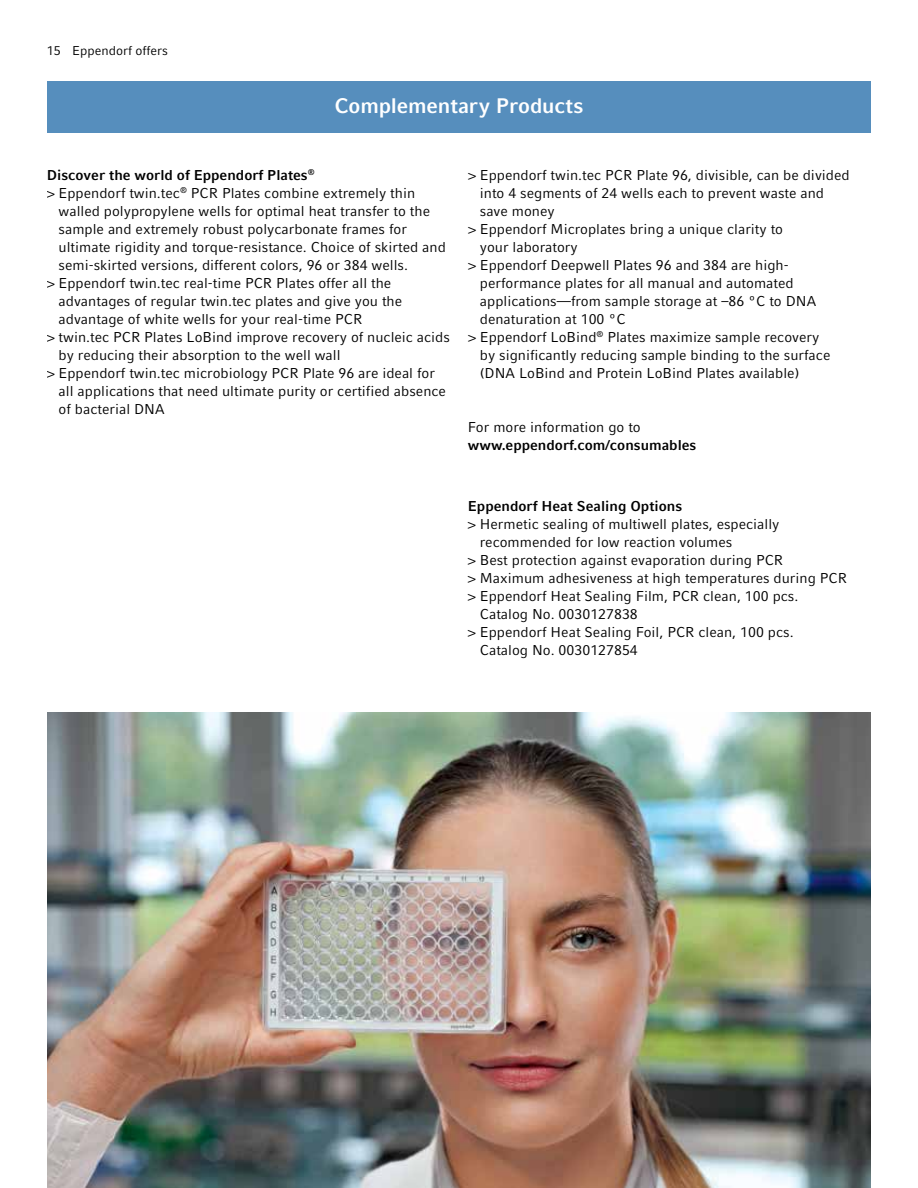
<style>
.page{position:relative;width:918px;height:1188px;background:#fff}
.page>*{position:absolute;margin:0;border:0;box-sizing:border-box;transform-origin:0 0}
.t1{font:700 21px "Compatil Factfor Eppendorf";letter-spacing:-.005em;color:#fff}
.t2{font:14.25px "Compatil Factfor Eppendorf";color:#000}
.t3{font:700 14.25px "Compatil Factfor Eppendorf";color:#000}
.t4{font:12.75px "Compatil Factfor Eppendorf";color:#000}
</style>
<div class="page">
<img style="left:47px;top:712px;width:824px;height:476px">
<div style="left:33px;top:81px;width:852px;height:51px;background:#568ebd"></div>
<div style="left:0;top:0;width:47px;height:1188px;background:#fff"></div>
<div style="left:871px;top:0;width:47px;height:1188px;background:#fff"></div>
<p class="t4" style="left:47px;top:43px;width:123px">15 Eppendorf offers</p>
<h1 class="t1" style="left:334px;top:94px;width:251px">Complementary Products</h1>
<p class="t3" style="left:47px;top:167px;width:269px">Discover the world of Eppendorf Plates<sup>®</sup></p>
<p class="t2" style="left:47px;top:185px;width:370px">&gt; Eppendorf twin.tec<sup>®</sup> PCR Plates combine extremely thin</p>
<p class="t2" style="left:59px;top:203px;width:373px">walled polypropylene wells for optimal heat transfer to the</p>
<p class="t2" style="left:59px;top:221px;width:350px">sample and extremely robust polycarbonate frames for</p>
<p class="t2" style="left:59px;top:239px;width:389px">ultimate rigidity and torque-resistance. Choice of skirted and</p>
<p class="t2" style="left:59px;top:257px;width:351px">semi-skirted versions, different colors, 96 or 384 wells.</p>
<p class="t2" style="left:47px;top:275px;width:346px">&gt; Eppendorf twin.tec real-time PCR Plates offer all the</p>
<p class="t2" style="left:59px;top:293px;width:345px">advantages of regular twin.tec plates and give you the</p>
<p class="t2" style="left:59px;top:311px;width:305px">advantage of white wells for your real-time PCR</p>
<p class="t2" style="left:47px;top:329px;width:405px">&gt; twin.tec PCR Plates LoBind improve recovery of nucleic acids</p>
<p class="t2" style="left:59px;top:347px;width:283px">by reducing their absorption to the well wall</p>
<p class="t2" style="left:47px;top:365px;width:390px">&gt; Eppendorf twin.tec microbiology PCR Plate 96 are ideal for</p>
<p class="t2" style="left:59px;top:383px;width:389px">all applications that need ultimate purity or certified absence</p>
<p class="t2" style="left:59px;top:401px;width:107px">of bacterial DNA</p>
<p class="t2" style="left:468px;top:167px;width:383px">&gt; Eppendorf twin.tec PCR Plate 96, divisible, can be divided</p>
<p class="t2" style="left:480px;top:185px;width:346px">into 4 segments of 24 wells each to prevent waste and</p>
<p class="t2" style="left:480px;top:203px;width:76px">save money</p>
<p class="t2" style="left:468px;top:221px;width:317px">&gt; Eppendorf Microplates bring a unique clarity to</p>
<p class="t2" style="left:480px;top:239px;width:99px">your laboratory</p>
<p class="t2" style="left:468px;top:257px;width:322px">&gt; Eppendorf Deepwell Plates 96 and 384 are high-</p>
<p class="t2" style="left:480px;top:275px;width:315px">performance plates for all manual and automated</p>
<p class="t2" style="left:480px;top:293px;width:338px">applications—from sample storage at –86 ºC to DNA</p>
<p class="t2" style="left:480px;top:311px;width:147px">denaturation at 100 ºC</p>
<p class="t2" style="left:468px;top:329px;width:353px">&gt; Eppendorf LoBind<sup>®</sup> Plates maximize sample recovery</p>
<p class="t2" style="left:480px;top:347px;width:352px">by significantly reducing sample binding to the surface</p>
<p class="t2" style="left:480px;top:365px;width:321px">(DNA LoBind and Protein LoBind Plates available)</p>
<p class="t2" style="left:468px;top:419px;width:174px">For more information go to</p>
<p class="t3" style="left:468px;top:437px;width:230px">www.eppendorf.com/consumables</p>
<p class="t3" style="left:468px;top:497px;width:216px">Eppendorf Heat Sealing Options</p>
<p class="t2" style="left:468px;top:515px;width:313px">&gt; Hermetic sealing of multiwell plates, especially</p>
<p class="t2" style="left:480px;top:533px;width:254px">recommended for low reaction volumes</p>
<p class="t2" style="left:468px;top:551px;width:317px">&gt; Best protection against evaporation during PCR</p>
<p class="t2" style="left:468px;top:569px;width:381px">&gt; Maximum adhesiveness at high temperatures during PCR</p>
<p class="t2" style="left:468px;top:587px;width:332px">&gt; Eppendorf Heat Sealing Film, PCR clean, 100 pcs.</p>
<p class="t2" style="left:480px;top:605px;width:160px">Catalog No. 0030127838</p>
<p class="t2" style="left:468px;top:623px;width:327px">&gt; Eppendorf Heat Sealing Foil, PCR clean, 100 pcs.</p>
<p class="t2" style="left:480px;top:641px;width:160px">Catalog No. 0030127854</p>
</div>
